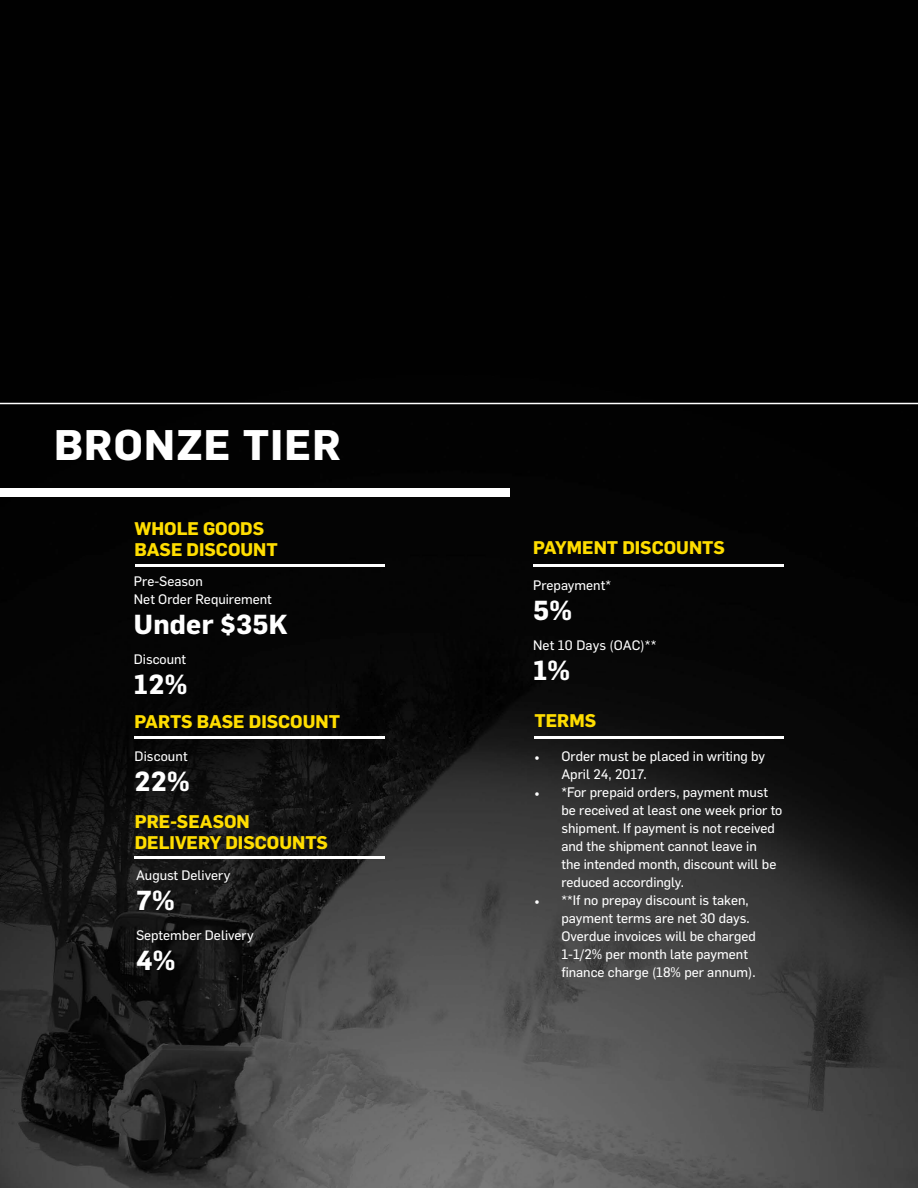
<style>
.page{position:relative;width:918px;height:1188px;background:#fff}
.page>*{position:absolute;margin:0;border:0;box-sizing:border-box;transform-origin:0 0}
.t1{font:700 42px "Flama";letter-spacing:.03em;color:#fff}
.t2{font:700 27px "Flama";letter-spacing:.01em;color:#fff}
.t3{font:700 18px/21px "Flama";color:#fd0}
.t4{font:13.5px/18px "Flama Basic";color:#fff}
.s1{font-family:"Minion Pro"}
</style>
<div class="page">
<img style="left:0;top:0;width:918px;height:1188px">
<hr style="left:0;top:404px;width:918px;height:2px;background:#000">
<div style="left:0;top:488px;width:509px;height:8px;background:#fff"></div>
<hr style="left:0;top:403px;width:918px;height:1px;background:#fff">
<hr style="left:135px;top:564px;width:250px;height:3px;background:#fff">
<hr style="left:533px;top:564px;width:251px;height:2px;background:#fff">
<hr style="left:135px;top:857px;width:250px;height:2px;background:#fff">
<hr style="left:135px;top:737px;width:250px;height:2px;background:#fff">
<hr style="left:534px;top:737px;width:250px;height:2px;background:#fff">
<h1 class="t1" style="left:54px;top:414px;width:288px">BRONZE TIER</h1>
<h3 class="t3" style="left:135px;top:516px;width:145px">WHOLE GOODS<br>BASE DISCOUNT</h3>
<p class="t4" style="left:134px;top:571px;width:140px">Pre-Season<br>Net Order Requirement</p>
<h2 class="t2" style="left:134px;top:605px;width:155px">Under $35K</h2>
<p class="t4" style="left:134px;top:649px;width:54px">Discount</p>
<h2 class="t2" style="left:134px;top:665px;width:55px">12%</h2>
<h3 class="t3" style="left:533px;top:536px;width:193px">PAYMENT DISCOUNTS</h3>
<p class="t4" style="left:533px;top:575px;width:80px">Prepayment*</p>
<h2 class="t2" style="left:533px;top:591px;width:40px">5%</h2>
<p class="t4" style="left:533px;top:635px;width:125px">Net 10 Days (OAC)**</p>
<h2 class="t2" style="left:533px;top:651px;width:39px">1%</h2>
<h3 class="t3" style="left:135px;top:710px;width:207px">PARTS BASE DISCOUNT</h3>
<h3 class="t3" style="left:534px;top:709px;width:63px">TERMS</h3>
<p class="t4" style="left:561px;top:747px;width:205px;text-indent:-27px"><span class="s1">•</span> Order must be placed in writing by<br>April 24, 2017.</p>
<p class="t4" style="left:561px;top:783px;width:223px;text-indent:-27px"><span class="s1">•</span> *For prepaid orders, payment must be received at least one week prior to shipment. If payment is not received and the shipment cannot leave in<br>the intended month, discount will be reduced accordingly.</p>
<p class="t4" style="left:561px;top:891px;width:196px;text-indent:-27px"><span class="s1">•</span> **If no prepay discount is taken, payment terms are net 30 days.<br>Overdue invoices will be charged<br>1-1/2% per month late payment finance charge (18% per annum).</p>
<p class="t4" style="left:135px;top:747px;width:55px">Discount</p>
<h2 class="t2" style="left:135px;top:762px;width:57px">22%</h2>
<h3 class="t3" style="left:135px;top:810px;width:195px">PRE-SEASON<br>DELIVERY DISCOUNTS</h3>
<p class="t4" style="left:136px;top:865px;width:96px">August Delivery</p>
<h2 class="t2" style="left:136px;top:880px;width:40px">7%</h2>
<p class="t4" style="left:136px;top:925px;width:119px">September Delivery</p>
<h2 class="t2" style="left:136px;top:940px;width:41px">4%</h2>
</div>
